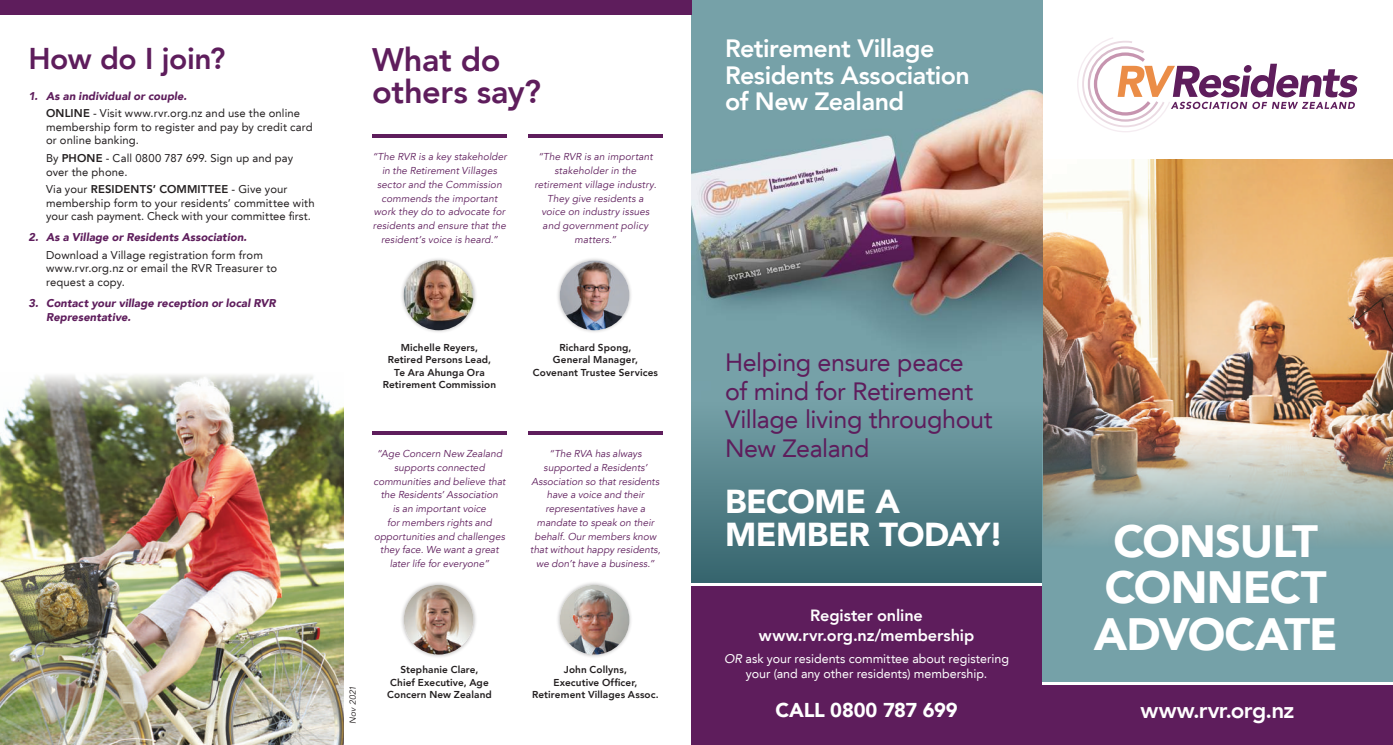
<style>
.page{position:relative;width:1393px;height:745px;background:#fff}
.page>*{position:absolute;margin:0;border:0;box-sizing:border-box;transform-origin:0 0}
.t1{font:900 45.12px/46.6px "Avenir LT Std";letter-spacing:-.02em;color:#fff;text-align:center}
.t2{font:900 33.12px/33.1px "Avenir LT Std";letter-spacing:-.015em;color:#fff}
.t3{font:800 32.5px/32.5px "Avenir LT Std";letter-spacing:-.01em;color:#5e1d5c}
.t4{font:800 30px "Avenir LT Std";letter-spacing:-.015em;color:#5e1d5c}
.t5{font:25px/28.8px "Avenir LT Std";letter-spacing:-.015em;color:#5e1d5c}
.t6{font:800 25px/26.2px "Avenir LT Std";letter-spacing:-.02em;color:#fff}
.t7{font:800 22.5px "Avenir LT Std";letter-spacing:-.025em;color:#fff}
.t8{font:900 20px "Avenir LT Std";letter-spacing:-.015em;color:#fff}
.t9{font:800 16.25px/19.5px "Avenir LT Std";letter-spacing:-.005em;color:#fff;text-align:center}
.t10{font:12.5px/15px "Avenir LT Std";letter-spacing:-.005em;color:#fff;text-align:center}
.t11{font:11.25px/13.8px "Avenir LT Std";letter-spacing:.01em;color:#231f20}
.t12{font:italic 900 11.25px/13.8px "Avenir LT Std";letter-spacing:.005em;color:#5e1d5c}
.t13{font:italic 10px/13.8px "Avenir LT Std";letter-spacing:.01em;color:#5e1d5c;text-align:center}
.t14{font:800 10px/12.5px "Avenir LT Std";letter-spacing:.01em;color:#231f20;text-align:center}
.t15{font:italic 8.75px "Avenir LT Std";color:#231f20}
.s1{font-weight:900;font-style:italic;color:#5e1d5c}
.s2{font-weight:800}
.s3{font-style:italic}
</style>
<div class="page">
<img style="left:0;top:375px;width:344px;height:369px">
<img style="left:1042px;top:159px;width:351px;height:213px">
<div style="left:1042px;top:685px;width:351px;height:59px;background:#5e1d5c"></div>
<img style="left:1042px;top:372px;width:351px;height:309px">
<img style="left:691px;top:0;width:351px;height:402px">
<div style="left:691px;top:402px;width:351px;height:180px;background:linear-gradient(to bottom,#75a1a8,#36656e)"></div>
<div style="left:691px;top:586px;width:351px;height:158px;background:#5e1d5c"></div>
<div style="left:0;top:0;width:691px;height:14px;background:#5e1d5c"></div>
<hr style="left:372px;top:134px;width:135px;height:3px;background:#5e1d5c">
<hr style="left:528px;top:431px;width:135px;height:4px;background:#5e1d5c">
<hr style="left:528px;top:134px;width:135px;height:3px;background:#5e1d5c">
<hr style="left:372px;top:431px;width:135px;height:4px;background:#5e1d5c">
<div style="left:400px;top:256px;width:77px;height:78px;background:#231f20;opacity:.3"></div>
<img style="left:404px;top:260px;width:69px;height:70px;border-radius:35px">
<div style="left:400px;top:580px;width:77px;height:78px;background:#231f20;opacity:.3"></div>
<img style="left:404px;top:584px;width:69px;height:70px;border-radius:35px">
<div style="left:556px;top:256px;width:77px;height:78px;background:#231f20;opacity:.3"></div>
<img style="left:560px;top:260px;width:69px;height:70px;border-radius:34px">
<div style="left:556px;top:580px;width:77px;height:78px;background:#231f20;opacity:.3"></div>
<img style="left:560px;top:584px;width:69px;height:70px;border-radius:35px">
<div style="left:1087px;top:516px;width:255px;height:142px;background:#75a1a8"></div>
<svg style="left:1077px;top:37px;width:280px;height:95px"></svg>
<h3 class="t4" style="left:28px;top:41px;width:198px">How do I join?</h3>
<h3 class="t3" style="left:372px;top:43px;width:170px">What do others say?</h3>
<p class="t11" style="left:46px;top:87px;width:256px;line-height:17.2px;text-indent:-18px"><span class="s1">1. As an individual or couple.<br></span><span class="s2">ONLINE</span> - Visit www.rvr.org.nz and use the online</p>
<p class="t11" style="left:46px;top:120px;width:268px">membership form to register and pay by credit card or online banking.</p>
<p class="t11" style="left:46px;top:151px;width:248px">By <span class="s2">PHONE</span> - Call 0800 787 699. Sign up and pay over the phone.</p>
<p class="t11" style="left:46px;top:182px;width:270px">Via your <span class="s2">RESIDENTS’ COMMITTEE</span> - Give your membership form to your residents’ committee with your cash payment. Check with your committee first.</p>
<p class="t12" style="left:28px;top:230px;width:220px">2. As a Village or Residents Association.</p>
<p class="t11" style="left:46px;top:248px;width:232px">Download a Village registration form from www.rvr.org.nz or email the RVR Treasurer to request a copy.</p>
<p class="t12" style="left:46px;top:296px;width:231px;text-indent:-18px">3. Contact your village reception or local RVR<br>Representative.</p>
<p class="t13" style="left:372px;top:150px;width:136px">“The RVR is a key stakeholder in the Retirement Villages sector and the Commission commends the important work they do to advocate for residents and ensure that the resident’s voice is heard.”</p>
<p class="t13" style="left:534px;top:150px;width:124px">“The RVR is an important stakeholder in the retirement village industry.<br>They give residents a voice on industry issues and government policy matters.”</p>
<p class="t14" style="left:383px;top:340px;width:115px">Michelle Reyers,<br>Retired Persons Lead,<br>Te Ara Ahunga Ora<br>Retirement Commission</p>
<p class="t13" style="left:373px;top:446px;width:133px">“Age Concern New Zealand supports connected communities and believe that the Residents’ Association<br>is an important voice<br>for members rights and opportunities and challenges they face. We want a great later life for everyone”</p>
<p class="t14" style="left:533px;top:340px;width:126px">Richard Spong,<br>General Manager,<br>Covenant Trustee Services</p>
<p class="t13" style="left:530px;top:446px;width:132px">“The RVA has always supported a Residents’<br>Association so that residents have a voice and their representatives have a mandate to speak on their behalf. Our members know that without happy residents, we don’t have a business.”</p>
<p class="t15" style="left:348px;top:723px;width:39px;rotate:-90deg">Nov 2021</p>
<p class="t14" style="left:387px;top:663px;width:106px">Stephanie Clare,<br>Chief Executive, Age<br>Concern New Zealand</p>
<p class="t14" style="left:532px;top:663px;width:128px">John Collyns,<br>Executive Officer,<br>Retirement Villages Assoc.</p>
<h3 class="t6" style="left:725px;top:36px;width:246px">Retirement Village<br>Residents Association of New Zealand</h3>
<h3 class="t5" style="left:725px;top:348px;width:269px">Helping ensure peace<br>of mind for Retirement<br>Village living throughout<br>New Zealand</h3>
<h2 class="t2" style="left:725px;top:484px;width:280px">BECOME A<br>MEMBER TODAY!</h2>
<h3 class="t9" style="left:759px;top:605px;width:217px">Register online www.rvr.org.nz/membership</h3>
<p class="t10" style="left:724px;top:650px;width:286px"><span class="s3">OR</span> ask your residents committee about registering your (and any other residents) membership.</p>
<h3 class="t8" style="left:775px;top:697px;width:183px">CALL 0800 787 699</h3>
<h1 class="t1" style="left:1093px;top:517px;width:245px">CONSULT<br>CONNECT<br>ADVOCATE</h1>
<h3 class="t7" style="left:1140px;top:696px;width:155px">www.rvr.org.nz</h3>
</div>
